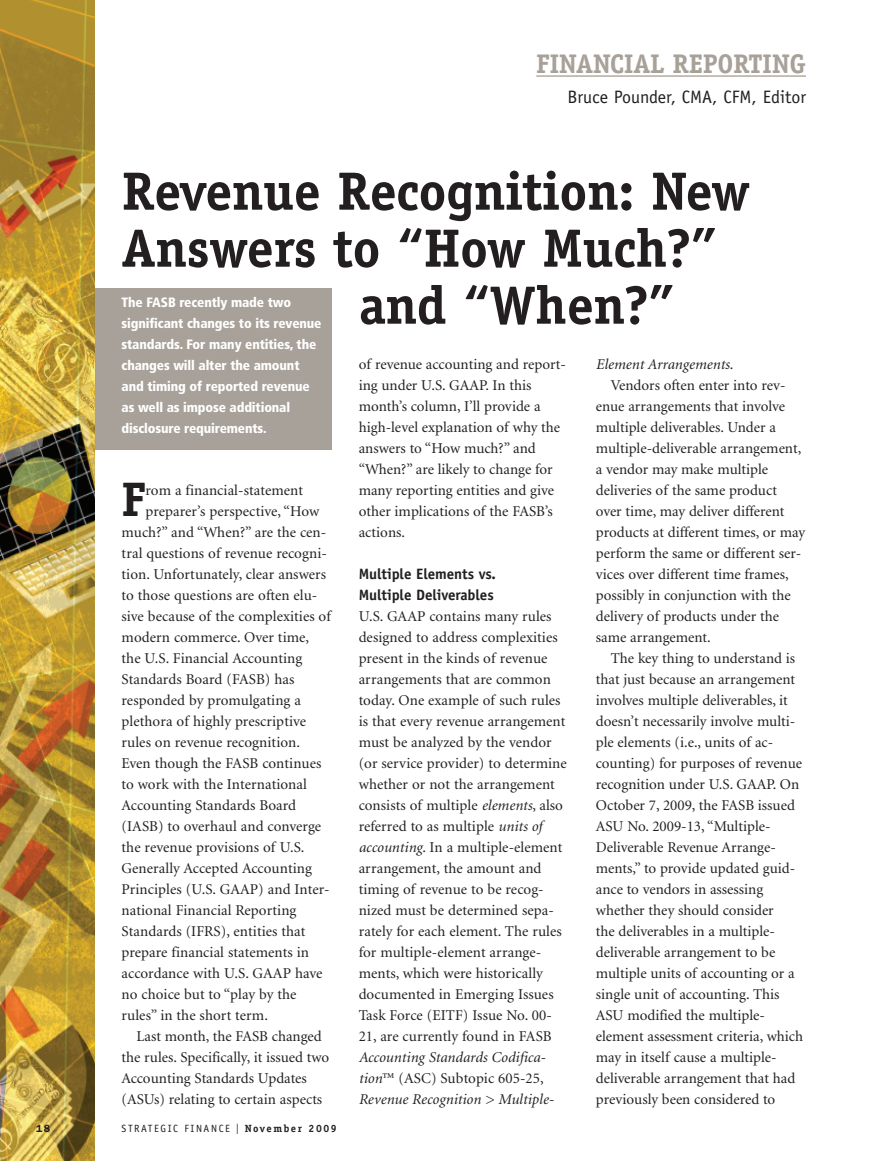
<style>
.page{position:relative;width:878px;height:1161px;background:#fff}
.page>*{position:absolute;margin:0;border:0;box-sizing:border-box;transform-origin:0 0}
.t1{font:700 54px "Officina Serif";letter-spacing:-.01em;color:#231f20}
.t2{font:700 48.6px "Officina Serif";color:#231f20}
.t3{font:700 27px "Officina Serif";letter-spacing:-.015em;color:#a8a199}
.t4{font:18px "Officina Sans";color:#231f20}
.t5{font:15px/21px "Minion";color:#231f20}
.t6{font:italic 15px/21px "Minion";letter-spacing:.005em;color:#231f20}
.t7{font:700 15px/21px "Officina Sans";letter-spacing:-.005em;color:#231f20}
.t8{font:900 condensed 13.5px/21px "Frutiger";letter-spacing:-.01em;color:#fff}
.t9{font:10.5px "Officina Sans";letter-spacing:.15em;color:#231f20}
.t10{font:600 10.5px "Franklin Gothic";color:#231f20}
.s1{font-style:normal}
.s2{font-style:italic}
.s3{font-family:"Franklin Gothic";font-size:15px}
.s4{font-family:"Officina Serif";font-weight:700}
</style>
<div class="page">
<hr style="left:536px;top:75px;width:40px;height:2px;background:#a8a199">
<hr style="left:576px;top:75px;width:173px;height:2px;background:#a8a199">
<hr style="left:748px;top:75px;width:58px;height:2px;background:#a8a199">
<div style="left:93px;top:288px;width:239px;height:162px;background:#a8a199"></div>
<img style="left:0;top:0;width:94px;height:1161px">
<h3 class="t3" style="left:536px;top:54px;width:271px">FINANCIAL REPORTING</h3>
<p class="t4" style="left:567px;top:90px;width:240px">Bruce Pounder, CMA, CFM, Editor</p>
<h1 class="t1" style="left:122px;top:171px;width:630px">Revenue Recognition: New</h1>
<h1 class="t1" style="left:122px;top:228px;width:597px">Answers to “How Much?”</h1>
<h1 class="t1" style="left:359px;top:285px;width:318px">and “When?”</h1>
<p class="t8" style="left:122px;top:293px;width:201px">The FASB recently made two significant changes to its revenue standards. For many entities, the changes will alter the amount and timing of reported revenue as well as impose additional disclosure requirements.</p>
<p class="t6" style="left:596px;top:355px;width:139px">Element Arrangements<span class="s1">.</span></p>
<p class="t5" style="left:610px;top:376px;width:176px">Vendors often enter into rev-</p>
<p class="t5" style="left:596px;top:397px;width:191px">enue arrangements that involve</p>
<p class="t5" style="left:596px;top:418px;width:182px">multiple deliverables. Under a</p>
<p class="t5" style="left:596px;top:439px;width:207px">multiple-deliverable arrangement,</p>
<p class="t5" style="left:596px;top:460px;width:174px">a vendor may make multiple</p>
<p class="t5" style="left:596px;top:481px;width:183px">deliveries of the same product</p>
<p class="t5" style="left:596px;top:502px;width:190px">over time, may deliver different</p>
<p class="t5" style="left:596px;top:523px;width:211px">products at different times, or may</p>
<p class="t5" style="left:596px;top:544px;width:207px">perform the same or different ser-</p>
<p class="t5" style="left:596px;top:565px;width:194px">vices over different time frames,</p>
<p class="t5" style="left:596px;top:586px;width:196px">possibly in conjunction with the</p>
<p class="t5" style="left:596px;top:607px;width:185px">delivery of products under the</p>
<p class="t5" style="left:596px;top:628px;width:116px">same arrangement.</p>
<p class="t5" style="left:610px;top:649px;width:186px">The key thing to understand is</p>
<p class="t5" style="left:596px;top:670px;width:201px">that just because an arrangement</p>
<p class="t5" style="left:596px;top:691px;width:193px">involves multiple deliverables, it</p>
<p class="t5" style="left:596px;top:712px;width:201px">doesn’t necessarily involve multi-</p>
<p class="t5" style="left:596px;top:733px;width:179px">ple elements (i.e., units of ac-</p>
<p class="t5" style="left:596px;top:754px;width:208px">counting) for purposes of revenue</p>
<p class="t5" style="left:596px;top:775px;width:205px">recognition under U.S. GAAP. On</p>
<p class="t5" style="left:596px;top:796px;width:201px">October 7, 2009, the FASB issued</p>
<p class="t5" style="left:596px;top:817px;width:176px">ASU No. 2009-13, “Multiple-</p>
<p class="t5" style="left:596px;top:838px;width:181px">Deliverable Revenue Arrange-</p>
<p class="t5" style="left:596px;top:859px;width:201px">ments,” to provide updated guid-</p>
<p class="t5" style="left:596px;top:880px;width:169px">ance to vendors in assessing</p>
<p class="t5" style="left:596px;top:901px;width:179px">whether they should consider</p>
<p class="t5" style="left:596px;top:922px;width:181px">the deliverables in a multiple-</p>
<p class="t5" style="left:596px;top:943px;width:181px">deliverable arrangement to be</p>
<p class="t5" style="left:596px;top:964px;width:200px">multiple units of accounting or a</p>
<p class="t5" style="left:596px;top:985px;width:185px">single unit of accounting. This</p>
<p class="t5" style="left:596px;top:1006px;width:171px">ASU modified the multiple-</p>
<p class="t5" style="left:596px;top:1027px;width:209px">element assessment criteria, which</p>
<p class="t5" style="left:596px;top:1048px;width:182px">may in itself cause a multiple-</p>
<p class="t5" style="left:596px;top:1069px;width:201px">deliverable arrangement that had</p>
<p class="t5" style="left:596px;top:1090px;width:181px">previously been considered to</p>
<p class="t5" style="left:358px;top:355px;width:209px">of revenue accounting and report&shy;ing under U.S. GAAP. In this month’s column, I’ll provide a high-level explanation of why the answers to “How much?” and “When?” are likely to change for many reporting entities and give other implications of the FASB’s actions.</p>
<p class="t7" style="left:358px;top:565px;width:139px">Multiple Elements vs.<br>Multiple Deliverables</p>
<p class="t5" style="left:358px;top:607px;width:209px">U.S. GAAP contains many rules designed to address complexities present in the kinds of revenue arrangements that are common today. One example of such rules is that every revenue arrangement must be analyzed by the vendor (or service provider) to determine whether or not the arrangement consists of multiple <span class="s2">elements</span>, also referred to as multiple <span class="s2">units of accounting</span>. In a multiple-element arrangement, the amount and timing of revenue to be recog&shy;nized must be determined sepa&shy;rately for each element. The rules for multiple-element arrange&shy;ments, which were historically documented in Emerging Issues<br>Task Force (EITF) Issue No. 00-<br>21, are currently found in FASB</p>
<p class="t6" style="left:358px;top:1048px;width:197px">Accounting Standards Codifica&shy;tion<span class="s1">™ (ASC) Subtopic 605-25,<br></span>Revenue Recognition &gt; Multiple-</p>
<h2 class="t2" style="left:122px;top:481px;width:26px">F</h2>
<p class="t5" style="left:146px;top:481px;width:159px">rom a financial-statement</p>
<p class="t5" style="left:146px;top:502px;width:175px">preparer’s perspective, “How</p>
<p class="t5" style="left:122px;top:523px;width:206px">much?” and “When?” are the cen-</p>
<p class="t5" style="left:122px;top:544px;width:207px">tral questions of revenue recogni-</p>
<p class="t5" style="left:122px;top:565px;width:206px">tion. Unfortunately, clear answers</p>
<p class="t5" style="left:122px;top:586px;width:197px">to those questions are often elu-</p>
<p class="t5" style="left:122px;top:607px;width:211px">sive because of the complexities of</p>
<p class="t5" style="left:122px;top:628px;width:189px">modern commerce. Over time,</p>
<p class="t5" style="left:122px;top:649px;width:182px">the U.S. Financial Accounting</p>
<p class="t5" style="left:122px;top:670px;width:174px">Standards Board (FASB) has</p>
<p class="t5" style="left:122px;top:691px;width:181px">responded by promulgating a</p>
<p class="t5" style="left:122px;top:712px;width:186px">plethora of highly prescriptive</p>
<p class="t5" style="left:122px;top:733px;width:180px">rules on revenue recognition.</p>
<p class="t5" style="left:122px;top:754px;width:201px">Even though the FASB continues</p>
<p class="t5" style="left:122px;top:775px;width:187px">to work with the International</p>
<p class="t5" style="left:122px;top:796px;width:176px">Accounting Standards Board</p>
<p class="t5" style="left:122px;top:817px;width:201px">(IASB) to overhaul and converge</p>
<p class="t5" style="left:122px;top:838px;width:184px">the revenue provisions of U.S.</p>
<p class="t5" style="left:122px;top:859px;width:192px">Generally Accepted Accounting</p>
<p class="t5" style="left:122px;top:880px;width:210px">Principles (U.S. GAAP) and Inter-</p>
<p class="t5" style="left:122px;top:901px;width:176px">national Financial Reporting</p>
<p class="t5" style="left:122px;top:922px;width:185px">Standards (IFRS), entities that</p>
<p class="t5" style="left:122px;top:943px;width:189px">prepare financial statements in</p>
<p class="t5" style="left:122px;top:964px;width:202px">accordance with U.S. GAAP have</p>
<p class="t5" style="left:122px;top:985px;width:176px">no choice but to “play by the</p>
<p class="t5" style="left:122px;top:1006px;width:148px">rules” in the short term.</p>
<p class="t5" style="left:136px;top:1027px;width:187px">Last month, the FASB changed</p>
<p class="t5" style="left:122px;top:1048px;width:209px">the rules. Specifically, it issued two</p>
<p class="t5" style="left:122px;top:1069px;width:187px">Accounting Standards Updates</p>
<p class="t5" style="left:122px;top:1090px;width:202px">(ASUs) relating to certain aspects</p>
<p class="t10" style="left:36px;top:1125px;width:16px">18</p>
<p class="t9" style="left:122px;top:1125px;width:217px">STRATEGIC FINANCE <span class="s3">I</span> <span class="s4">November 2009</span></p>
</div>
